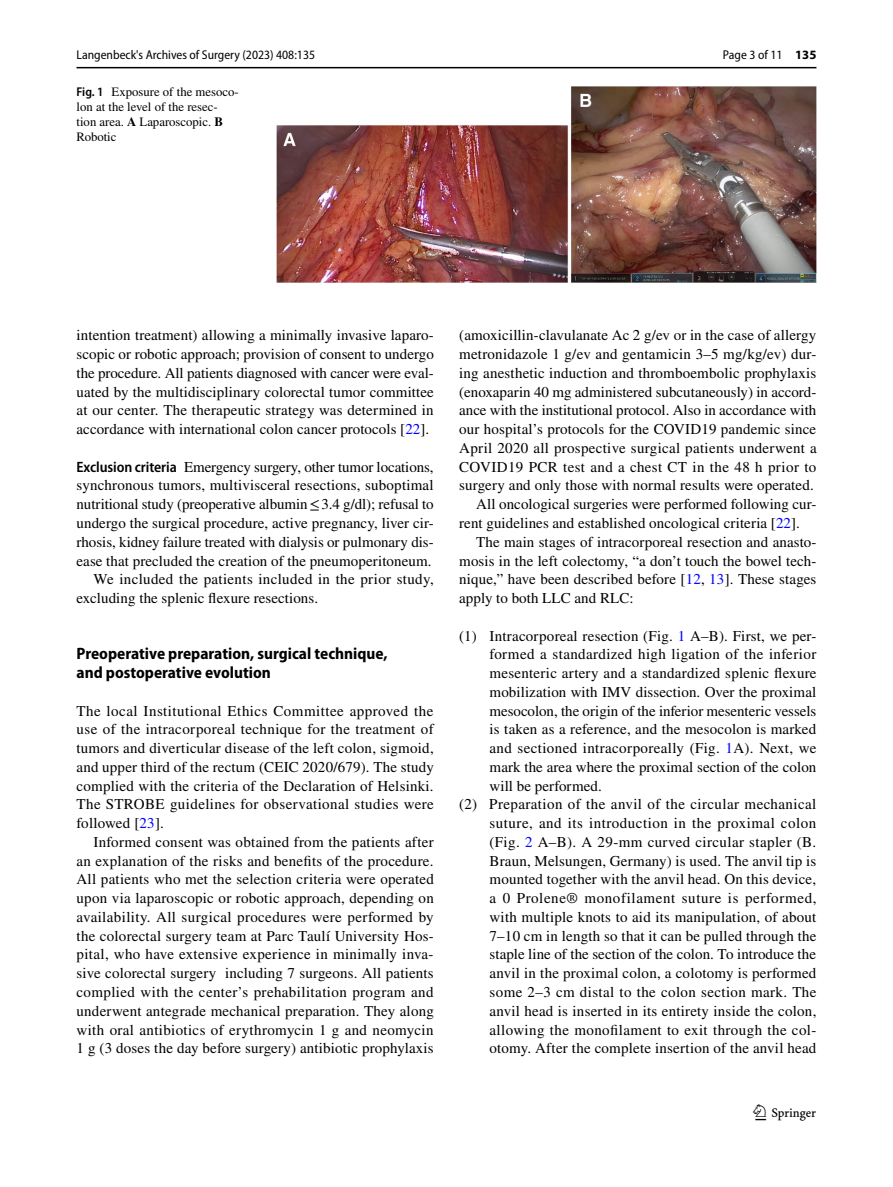
<style>
.page{position:relative;width:893px;height:1187px;background:#fff}
.page>*{position:absolute;margin:0;border:0;box-sizing:border-box;transform-origin:0 0}
.t1{font:22.5px "Springnew Regular 3";color:#000}
.t2{font:700 semi-condensed 16.5px/18.8px "Myriad Pro";color:#000}
.t3{font:15px/18.8px "STIX";letter-spacing:.01em;color:#000;text-align:justify}
.t4{font:15px "STIX";letter-spacing:.03em;color:#000}
.t5{font:15px "STIX";letter-spacing:.035em;color:#000}
.t6{font:15px "STIX";letter-spacing:.04em;color:#000}
.t7{font:12.75px/15px "STIX";color:#000}
.t8{font:semi-condensed 12.75px "Myriad Pro";color:#000}
.s1{font-family:"Myriad Pro";font-weight:600;font-stretch:semi-condensed}
.s2{font-weight:700}
.s3{font-weight:700;font-stretch:normal}
.s4{color:#00f}
</style>
<div class="page">
<hr style="left:77px;top:67px;width:739px;height:1px;background:#000">
<img style="left:276px;top:87px;width:540px;height:195px">
<p class="t8" style="left:77px;top:48px;width:240px">Langenbeck's Archives of Surgery (2023) 408:135</p>
<p class="t7" style="left:77px;top:85px;width:164px"><span class="s1">Fig. 1</span> Exposure of the mesoco&shy;lon at the level of the resec&shy;tion area. <span class="s2">A</span> Laparoscopic. <span class="s2">B<br></span>Robotic</p>
<p class="t8" style="left:723px;top:48px;width:95px">Page 3 of 11 <span class="s3">135</span></p>
<p class="t3" style="left:77px;top:327px;width:359px">intention treatment) allowing a minimally invasive laparo&shy;scopic or robotic approach; provision of consent to undergo the procedure. All patients diagnosed with cancer were eval&shy;uated by the multidisciplinary colorectal tumor committee at our center. The therapeutic strategy was determined in accordance with international colon cancer protocols [<span class="s4">22</span>].</p>
<p class="t3" style="left:77px;top:458px;width:359px"><span class="s1">Exclusion criteria</span> Emergency surgery, other tumor locations,</p>
<p class="t3" style="left:77px;top:477px;width:359px">synchronous tumors, multivisceral resections, suboptimal</p>
<p class="t3" style="left:77px;top:496px;width:359px">nutritional study (preoperative albumin≤3.4 g/dl); refusal to</p>
<p class="t3" style="left:77px;top:514px;width:359px">undergo the surgical procedure, active pregnancy, liver cir-</p>
<p class="t3" style="left:77px;top:533px;width:359px">rhosis, kidney failure treated with dialysis or pulmonary dis-</p>
<p class="t3" style="left:77px;top:552px;width:357px">ease that precluded the creation of the pneumoperitoneum.</p>
<p class="t3" style="left:94px;top:571px;width:342px">We included the patients included in the prior study,</p>
<p class="t3" style="left:77px;top:589px;width:243px">excluding the splenic flexure resections.</p>
<p class="t2" style="left:77px;top:644px;width:313px">Preoperative preparation, surgical technique, and postoperative evolution</p>
<p class="t3" style="left:77px;top:702px;width:359px">The local Institutional Ethics Committee approved the use of the intracorporeal technique for the treatment of tumors and diverticular disease of the left colon, sigmoid, and upper third of the rectum (CEIC 2020/679). The study complied with the criteria of the Declaration of Helsinki.<br>The STROBE guidelines for observational studies were followed [<span class="s4">23</span>].</p>
<p class="t3" style="left:77px;top:833px;width:359px;text-indent:17px">Informed consent was obtained from the patients after an explanation of the risks and benefits of the procedure.<br>All patients who met the selection criteria were operated upon via laparoscopic or robotic approach, depending on availability. All surgical procedures were performed by the colorectal surgery team at Parc Taulí University Hos&shy;pital, who have extensive experience in minimally inva&shy;sive colorectal surgery including 7 surgeons. All patients complied with the center’s prehabilitation program and underwent antegrade mechanical preparation. They along with oral antibiotics of erythromycin 1 g and neomycin 1 g (3 doses the day before surgery) antibiotic prophylaxis</p>
<p class="t3" style="left:459px;top:327px;width:358px">(amoxicillin-clavulanate Ac 2 g/ev or in the case of allergy</p>
<p class="t3" style="left:459px;top:346px;width:359px">metronidazole 1 g/ev and gentamicin 3–5 mg/kg/ev) dur-</p>
<p class="t3" style="left:459px;top:364px;width:359px">ing anesthetic induction and thromboembolic prophylaxis</p>
<p class="t3" style="left:459px;top:383px;width:359px">(enoxaparin 40 mg administered subcutaneously) in accord-</p>
<p class="t3" style="left:459px;top:402px;width:359px">ance with the institutional protocol. Also in accordance with</p>
<p class="t3" style="left:459px;top:421px;width:358px">our hospital’s protocols for the COVID19 pandemic since</p>
<p class="t3" style="left:459px;top:439px;width:359px">April 2020 all prospective surgical patients underwent a</p>
<p class="t3" style="left:459px;top:458px;width:359px">COVID19 PCR test and a chest CT in the 48 h prior to</p>
<p class="t3" style="left:459px;top:477px;width:356px">surgery and only those with normal results were operated.</p>
<p class="t3" style="left:476px;top:496px;width:342px">All oncological surgeries were performed following cur-</p>
<p class="t3" style="left:459px;top:514px;width:342px">rent guidelines and established oncological criteria [<span class="s4">22</span>].</p>
<p class="t3" style="left:476px;top:533px;width:342px">The main stages of intracorporeal resection and anasto-</p>
<p class="t3" style="left:459px;top:552px;width:359px">mosis in the left colectomy, “a don’t touch the bowel tech-</p>
<p class="t3" style="left:459px;top:571px;width:359px">nique,” have been described before [<span class="s4">12</span>, <span class="s4">13</span>]. These stages</p>
<p class="t3" style="left:459px;top:589px;width:176px">apply to both LLC and RLC:</p>
<p class="t3" style="left:459px;top:627px;width:359px">(1) Intracorporeal resection (Fig. <span class="s4">1</span> A–B). First, we per-</p>
<p class="t3" style="left:490px;top:646px;width:328px">formed a standardized high ligation of the inferior</p>
<p class="t3" style="left:490px;top:664px;width:328px">mesenteric artery and a standardized splenic flexure</p>
<p class="t3" style="left:490px;top:683px;width:328px">mobilization with IMV dissection. Over the proximal</p>
<p class="t3" style="left:490px;top:702px;width:328px">mesocolon, the origin of the inferior mesenteric vessels</p>
<p class="t3" style="left:490px;top:721px;width:328px">is taken as a reference, and the mesocolon is marked</p>
<p class="t3" style="left:490px;top:739px;width:328px">and sectioned intracorporeally (Fig. <span class="s4">1</span>A). Next, we</p>
<p class="t3" style="left:490px;top:758px;width:328px">mark the area where the proximal section of the colon</p>
<p class="t3" style="left:490px;top:777px;width:114px">will be performed.</p>
<p class="t4" style="left:459px;top:794px;width:359px">(2) Preparation of the anvil of the circular mechanical</p>
<p class="t5" style="left:490px;top:812px;width:328px">suture, and its introduction in the proximal colon</p>
<p class="t3" style="left:490px;top:833px;width:328px">(Fig. <span class="s4">2</span> A–B). A 29-mm curved circular stapler (B.</p>
<p class="t3" style="left:490px;top:852px;width:328px">Braun, Melsungen, Germany) is used. The anvil tip is</p>
<p class="t3" style="left:490px;top:871px;width:328px">mounted together with the anvil head. On this device,</p>
<p class="t6" style="left:490px;top:887px;width:328px">a 0 Prolene® monofilament suture is performed,</p>
<p class="t3" style="left:490px;top:908px;width:328px">with multiple knots to aid its manipulation, of about</p>
<p class="t3" style="left:490px;top:927px;width:328px">7–10 cm in length so that it can be pulled through the</p>
<p class="t3" style="left:490px;top:946px;width:328px">staple line of the section of the colon. To introduce the</p>
<p class="t3" style="left:490px;top:964px;width:328px">anvil in the proximal colon, a colotomy is performed</p>
<p class="t3" style="left:490px;top:983px;width:328px">some 2–3 cm distal to the colon section mark. The</p>
<p class="t3" style="left:490px;top:1002px;width:328px">anvil head is inserted in its entirety inside the colon,</p>
<p class="t3" style="left:490px;top:1021px;width:328px">allowing the monofilament to exit through the col-</p>
<p class="t3" style="left:490px;top:1039px;width:328px">otomy. After the complete insertion of the anvil head</p>
<h1 class="t1" style="left:755px;top:1104px;width:62px">1 3</h1>
</div>
